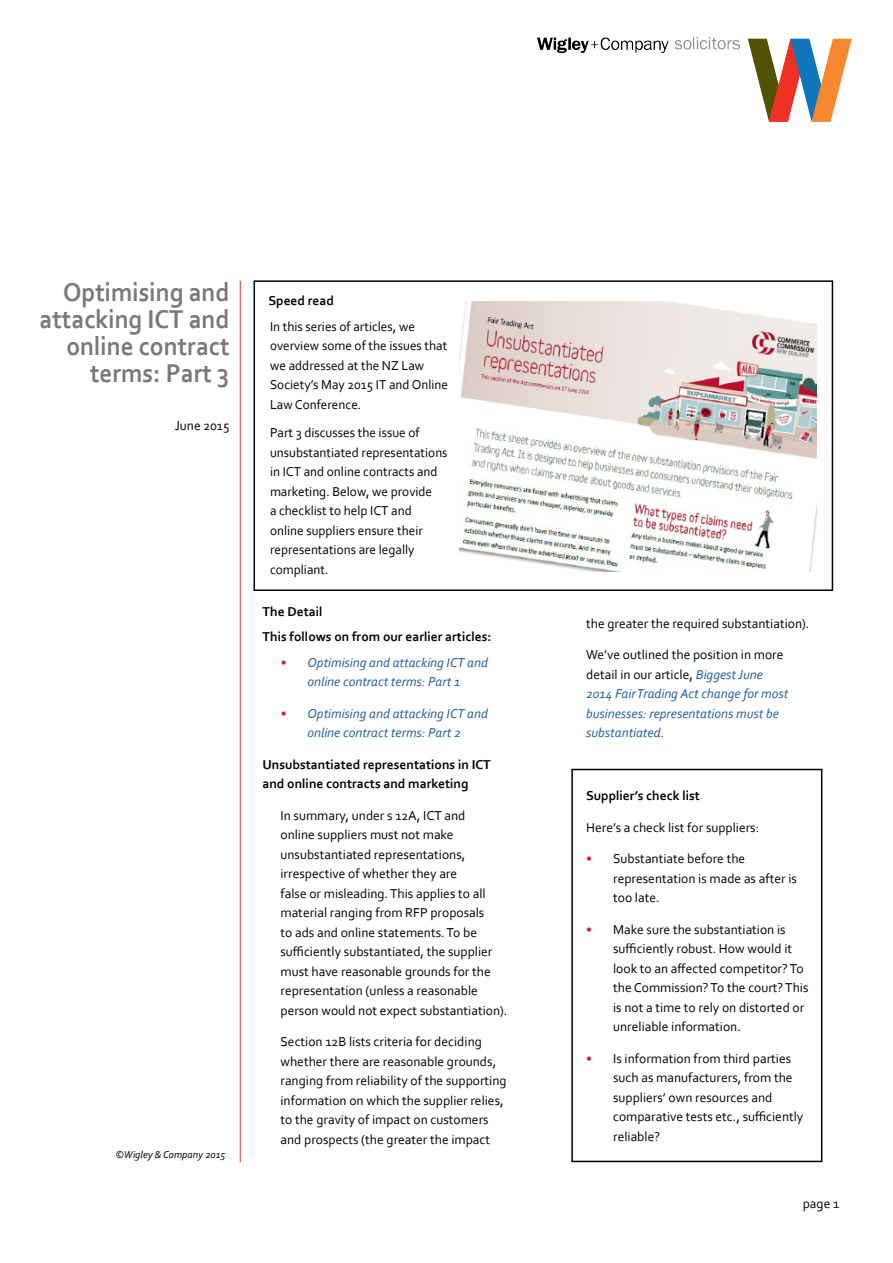
<style>
.page{position:relative;width:893px;height:1263px;background:#fff}
.page>*{position:absolute;margin:0;border:0;box-sizing:border-box;transform-origin:0 0}
.t1{font:700 27px/27px "Corbel";color:#77787b;text-align:right;scale:.93 1}
.t2{font:13.5px/19.5px "Corbel";color:#000}
.t3{font:italic 13.5px/19.5px "Corbel";color:#215e9e;text-align:center}
.t4{font:700 13.5px/25.5px "Corbel";color:#000}
.t5{font:italic 10.5px "Corbel";color:#000}
.s1{color:#d2232a}
.s2{font-style:normal;color:#000}
</style>
<div class="page">
<div style="left:571px;top:769px;width:251px;height:393px;border:2px solid #000"></div>
<div style="left:254px;top:280px;width:579px;height:311px;border:2px solid #000"></div>
<hr style="left:240px;top:281px;width:1px;height:881px;background:#ee3425">
<img style="left:538px;top:37px;width:313px;height:85px">
<img style="left:459px;top:302px;width:358px;height:270px">
<h1 class="t1" style="left:39px;top:277px;width:206px">Optimising and attacking ICT and online contract terms: Part 3</h1>
<p class="t2" style="left:175px;top:415px;width:56px">June 2015</p>
<p class="t5" style="left:115px;top:1148px;width:112px">©Wigley &amp; Company 2015</p>
<p class="t4" style="left:268px;top:288px;width:67px">Speed read</p>
<p class="t2" style="left:270px;top:316px;width:180px">In this series of articles, we overview some of the issues that we addressed at the NZ Law<br>Society’s May 2015 IT and Online<br>Law Conference.</p>
<p class="t2" style="left:270px;top:423px;width:179px">Part 3 discusses the issue of unsubstantiated representations in ICT and online contracts and marketing. Below, we provide<br>a checklist to help ICT and online suppliers ensure their representations are legally compliant.</p>
<p class="t4" style="left:262px;top:598px;width:230px">The Detail<br>This follows on from our earlier articles:</p>
<p class="t3" style="left:280px;top:652px;width:209px"><span class="s1">•</span> Optimising and attacking ICT and online contract terms: Part 1</p>
<p class="t3" style="left:280px;top:703px;width:209px"><span class="s1">•</span> Optimising and attacking ICT and online contract terms: Part 2</p>
<p class="t4" style="left:262px;top:754px;width:230px;line-height:19.5px">Unsubstantiated representations in ICT and online contracts and marketing</p>
<p class="t2" style="left:280px;top:805px;width:228px">In summary, under s 12A, ICT and<br>online suppliers must not make unsubstantiated representations, irrespective of whether they are<br>false or misleading. This applies to all material ranging from RFP proposals<br>to ads and online statements. To be sufficiently substantiated, the supplier must have reasonable grounds for the representation (unless a reasonable person would not expect substantiation).</p>
<p class="t2" style="left:280px;top:1032px;width:228px">Section 12B lists criteria for deciding whether there are reasonable grounds, ranging from reliability of the supporting information on which the supplier relies, to the gravity of impact on customers and prospects (the greater the impact</p>
<p class="t2" style="left:586px;top:613px;width:225px">the greater the required substantiation).</p>
<p class="t3" style="left:586px;top:645px;width:204px;text-align:left"><span class="s2">We’ve outlined the position in more detail in our article,</span> Biggest June<br>2014 Fair Trading Act change for most businesses: representations must be substantiated.</p>
<p class="t4" style="left:586px;top:783px;width:115px">Supplier’s check list</p>
<p class="t2" style="left:586px;top:817px;width:175px">Here’s a check list for suppliers:</p>
<p class="t2" style="left:613px;top:849px;width:185px;text-indent:-27px"><span class="s1">•</span> Substantiate before the representation is made as after is too late.</p>
<p class="t2" style="left:613px;top:919px;width:197px;text-indent:-27px"><span class="s1">•</span> Make sure the substantiation is sufficiently robust. How would it look to an affected competitor? To the Commission? To the court? This is not a time to rely on distorted or unreliable information.</p>
<p class="t2" style="left:613px;top:1048px;width:192px;text-indent:-27px"><span class="s1">•</span> Is information from third parties such as manufacturers, from the suppliers’ own resources and comparative tests etc., sufficiently reliable?</p>
<p class="t2" style="left:803px;top:1193px;width:38px">page 1</p>
</div>
